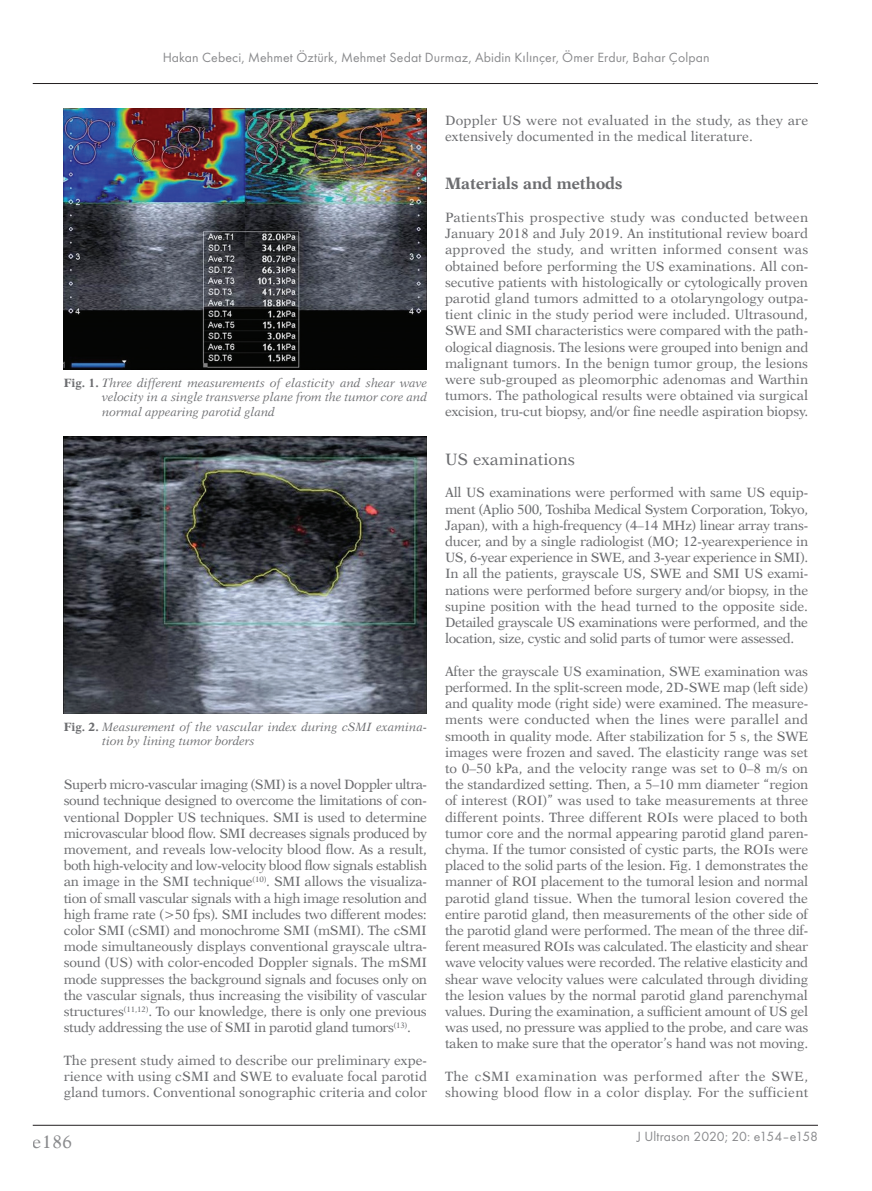
<style>
.page{position:relative;width:872px;height:1191px;background:#fff}
.page>*{position:absolute;margin:0;border:0;box-sizing:border-box;transform-origin:0 0}
.t1{font:18px "Dutch 823 EU Normal";color:#6c6d70}
._1st_Srodtytul_PL_An{font:16.5px "Dutch 823 EU Bold";color:#6c6d70}
._2st_Srodtytul_PL_An{font:16.5px "Dutch 823 EU Normal";color:#6c6d70}
.t2{font:13.8px "Futura TCE";letter-spacing:.01em;color:#6c6d70}
.BANG_-_Body_Ang{font:13.5px/16.2px "Dutch 823 EU Normal";letter-spacing:-.005em;color:#6c6d70;text-align:justify}
.BANG_-_Body_Ang-2{font:13.5px/16.2px "Dutch 823 EU Normal";letter-spacing:.015em;color:#6c6d70}
.Normalny{font:12px/14.4px "Dutch 823 EU Italic";color:#6c6d70;text-align:justify}
.s1{font-family:"Futura EU Normal"}
.s2{font-family:"Dutch 823 EU Bold"}
</style>
<div class="page">
<hr style="left:33px;top:1125px;width:785px;height:1px;background:#231f20">
<hr style="left:33px;top:83px;width:785px;height:1px;background:#231f20">
<img style="left:64px;top:108px;width:363px;height:261px">
<img style="left:64px;top:437px;width:363px;height:276px">
<p class="t2" style="left:162px;top:49px;width:549px">Hakan Cebeci, Mehmet Öztürk, Mehmet Sedat Durmaz, Abidin K<span class="s1">ı</span>l<span class="s1">ı</span>nçer, Ömer Erdur, Bahar Çolpan</p>
<p class="Normalny" style="left:102px;top:375px;width:326px;text-indent:-38px"><span class="s2">Fig. 1.</span> Three different measurements of elasticity and shear wave velocity in a single transverse plane from the tumor core and normal appearing parotid gland</p>
<p class="Normalny" style="left:102px;top:719px;width:326px;text-indent:-38px"><span class="s2">Fig. 2.</span> Measurement of the vascular index during cSMI examina&shy;tion by lining tumor borders</p>
<p class="BANG_-_Body_Ang" style="left:64px;top:776px;width:365px">Superb micro-vascular imaging (SMI) is a novel Doppler ultra&shy;sound technique designed to overcome the limitations of con&shy;ventional Doppler US techniques. SMI is used to determine microvascular blood flow. SMI decreases signals produced by movement, and reveals low-velocity blood flow. As a result, both high-velocity and low-velocity blood flow signals establish an image in the SMI technique<sup>(10)</sup>. SMI allows the visualiza&shy;tion of small vascular signals with a high image resolution and high frame rate (&gt;50 fps). SMI includes two different modes: color SMI (cSMI) and monochrome SMI (mSMI). The cSMI mode simultaneously displays conventional grayscale ultra&shy;sound (US) with color-encoded Doppler signals. The mSMI mode suppresses the background signals and focuses only on the vascular signals, thus increasing the visibility of vascular structures<sup>(11,12)</sup>. To our knowledge, there is only one previous study addressing the use of SMI in parotid gland tumors<sup>(13)</sup>.</p>
<p class="BANG_-_Body_Ang" style="left:64px;top:1052px;width:365px">The present study aimed to describe our preliminary expe&shy;rience with using cSMI and SWE to evaluate focal parotid gland tumors. Conventional sonographic criteria and color</p>
<p class="BANG_-_Body_Ang" style="left:445px;top:112px;width:365px">Doppler US were not evaluated in the study, as they are extensively documented in the medical literature.</p>
<p class="_1st_Srodtytul_PL_An" style="left:445px;top:174px;width:179px">Materials and methods</p>
<p class="BANG_-_Body_Ang" style="left:445px;top:209px;width:365px">PatientsThis prospective study was conducted between January 2018 and July 2019. An institutional review board approved the study, and written informed consent was obtained before performing the US examinations. All con&shy;secutive patients with histologically or cytologically proven parotid gland tumors admitted to a otolaryngology outpa&shy;tient clinic in the study period were included. Ultrasound, SWE and SMI characteristics were compared with the path&shy;ological diagnosis. The lesions were grouped into benign and malignant tumors. In the benign tumor group, the lesions were sub-grouped as pleomorphic adenomas and Warthin tumors. The pathological results were obtained via surgical excision, tru-cut biopsy, and/or fine needle aspiration biopsy.</p>
<p class="_2st_Srodtytul_PL_An" style="left:445px;top:449px;width:131px">US examinations</p>
<p class="BANG_-_Body_Ang" style="left:445px;top:485px;width:365px">All US examinations were performed with same US equip&shy;ment (Aplio 500, Toshiba Medical System Corporation, Tokyo, Japan), with a high-frequency (4–14 MHz) linear array trans&shy;ducer, and by a single radiologist (MO; 12-yearexperience in US, 6-year experience in SWE, and 3-year experience in SMI).<br>In all the patients, grayscale US, SWE and SMI US exami&shy;nations were performed before surgery and/or biopsy, in the supine position with the head turned to the opposite side.<br>Detailed grayscale US examinations were performed, and the location, size, cystic and solid parts of tumor were assessed.</p>
<p class="BANG_-_Body_Ang" style="left:445px;top:663px;width:365px">After the grayscale US examination, SWE examination was performed. In the split-screen mode, 2D-SWE map (left side) and quality mode (right side) were examined. The measure&shy;ments were conducted when the lines were parallel and smooth in quality mode. After stabilization for 5 s, the SWE images were frozen and saved. The elasticity range was set to 0–50 kPa, and the velocity range was set to 0–8 m/s on the standardized setting. Then, a 5–10 mm diameter “region of interest (ROI)” was used to take measurements at three different points. Three different ROIs were placed to both tumor core and the normal appearing parotid gland paren&shy;chyma. If the tumor consisted of cystic parts, the ROIs were placed to the solid parts of the lesion. Fig. 1 demonstrates the manner of ROI placement to the tumoral lesion and normal parotid gland tissue. When the tumoral lesion covered the entire parotid gland, then measurements of the other side of the parotid gland were performed. The mean of the three dif&shy;ferent measured ROIs was calculated. The elasticity and shear wave velocity values were recorded. The relative elasticity and shear wave velocity values were calculated through dividing the lesion values by the normal parotid gland parenchymal values. During the examination, a sufficient amount of US gel was used, no pressure was applied to the probe, and care was taken to make sure that the operator’s hand was not moving.</p>
<p class="BANG_-_Body_Ang-2" style="left:445px;top:1068px;width:365px">The cSMI examination was performed after the SWE, showing blood flow in a color display. For the sufficient</p>
<h1 class="t1" style="left:33px;top:1131px;width:41px">e186</h1>
<p class="t2" style="left:636px;top:1128px;width:183px">J Ultrason 2020; 20: e154–e158</p>
</div>
